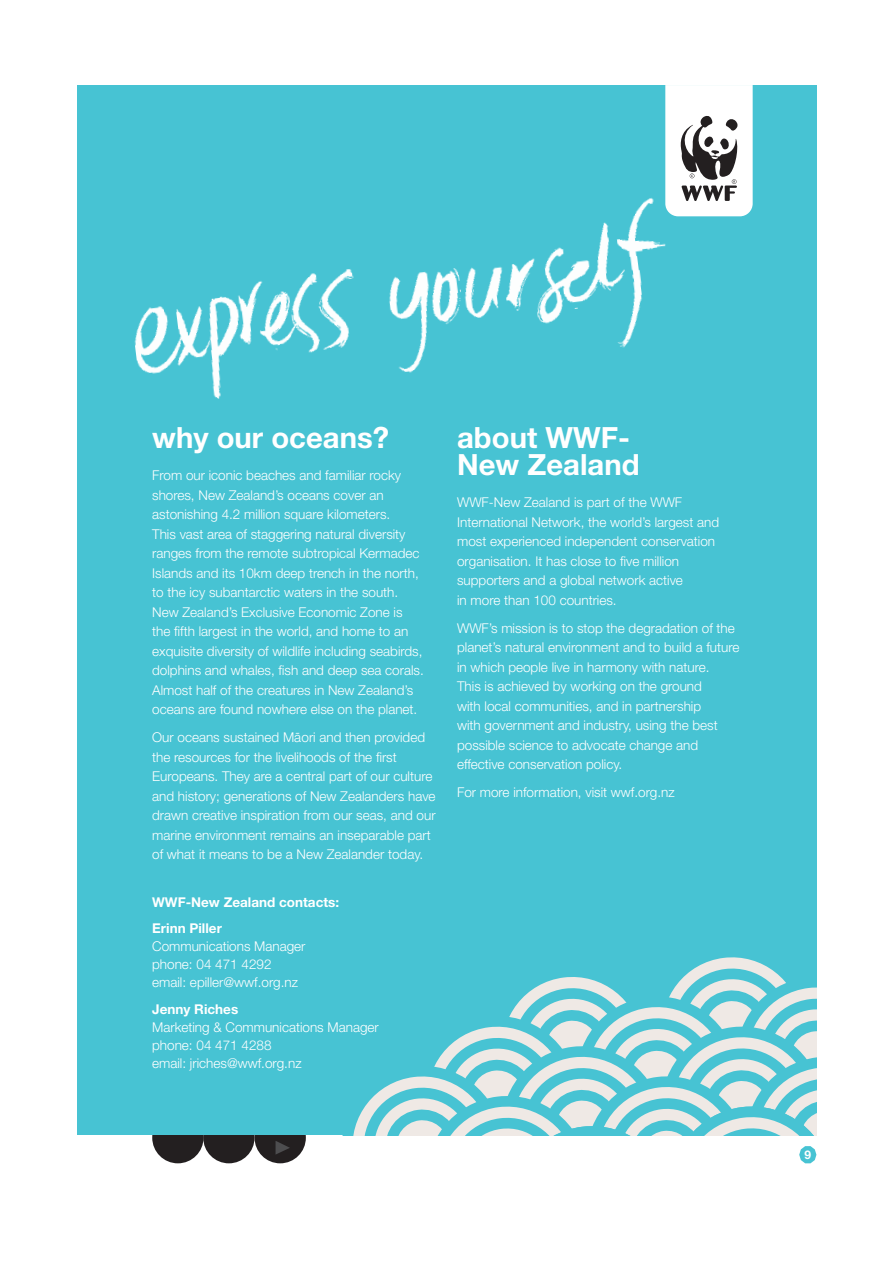
<style>
.page{position:relative;width:893px;height:1263px;background:#fff}
.page>*{position:absolute;margin:0;border:0;box-sizing:border-box;transform-origin:0 0}
.t1{font:700 29.25px/27px "Helvetica Neue";color:#fff}
.t2{font:300 13.5px/19.5px "Helvetica Neue";color:#fff}
.t3{font:700 13.5px/26.5px "Helvetica Neue";color:#fff}
.t4{font:700 12px "Helvetica Neue";color:#fff}
</style>
<div class="page">
<div style="left:255px;top:1112px;width:51px;height:51px;background:#231f20;border-radius:50%"></div>
<svg style="left:276px;top:1141px;width:14px;height:13px"></svg>
<svg style="left:799px;top:1146px;width:17px;height:17px"></svg>
<div style="left:203px;top:1112px;width:52px;height:51px;background:#231f20;border-radius:50%"></div>
<div style="left:152px;top:1112px;width:52px;height:51px;background:#231f20;border-radius:50%"></div>
<div style="left:77px;top:85px;width:739px;height:1050px;background:#47c3d3"></div>
<svg style="left:353px;top:957px;width:463px;height:178px"></svg>
<svg style="left:665px;top:85px;width:88px;height:93px;background:#d1d1d1"></svg>
<img style="left:134px;top:178px;width:619px;height:221px">
<h1 class="t1" style="left:152px;top:423px;width:238px">why our oceans?</h1>
<p class="t2" style="left:152px;top:465px;width:273px">From our iconic beaches and familiar rocky shores, New Zealand’s oceans cover an astonishing 4.2 million square kilometers.<br>This vast area of staggering natural diversity ranges from the remote subtropical Kermadec Islands and its 10km deep trench in the north, to the icy subantarctic waters in the south.<br>New Zealand’s Exclusive Economic Zone is the fifth largest in the world, and home to an exquisite diversity of wildlife including seabirds, dolphins and whales, fish and deep sea corals.<br>Almost half of the creatures in New Zealand’s oceans are found nowhere else on the planet.</p>
<p class="t2" style="left:152px;top:727px;width:285px">Our oceans sustained Ma-ori and then provided the resources for the livelihoods of the first Europeans. They are a central part of our culture and history; generations of New Zealanders have drawn creative inspiration from our seas, and our marine environment remains an inseparable part of what it means to be a New Zealander today.</p>
<p class="t3" style="left:152px;top:888px;width:188px">WWF-New Zealand contacts:<br>Erinn Piller</p>
<p class="t2" style="left:152px;top:937px;width:155px;line-height:18px">Communications Manager phone: 04 471 4292 email: epiller@wwf.org.nz</p>
<p class="t3" style="left:152px;top:995px;width:88px">Jenny Riches</p>
<p class="t2" style="left:152px;top:1018px;width:228px;line-height:18px">Marketing &amp; Communications Manager phone: 04 471 4288<br>email: jriches@wwf.org.nz</p>
<h1 class="t1" style="left:457px;top:423px;width:184px">about WWF-<br>New Zealand</h1>
<p class="t2" style="left:457px;top:492px;width:264px">WWF-New Zealand is part of the WWF International Network, the world’s largest and most experienced independent conservation organisation. It has close to five million supporters and a global network active<br>in more than 100 countries.</p>
<p class="t2" style="left:457px;top:618px;width:284px">WWF’s mission is to stop the degradation of the planet’s natural environment and to build a future in which people live in harmony with nature.<br>This is achieved by working on the ground<br>with local communities, and in partnership<br>with government and industry, using the best possible science to advocate change and effective conservation policy.</p>
<p class="t2" style="left:457px;top:782px;width:219px">For more information, visit wwf.org.nz</p>
<p class="t4" style="left:804px;top:1147px;width:8px">9</p>
</div>
